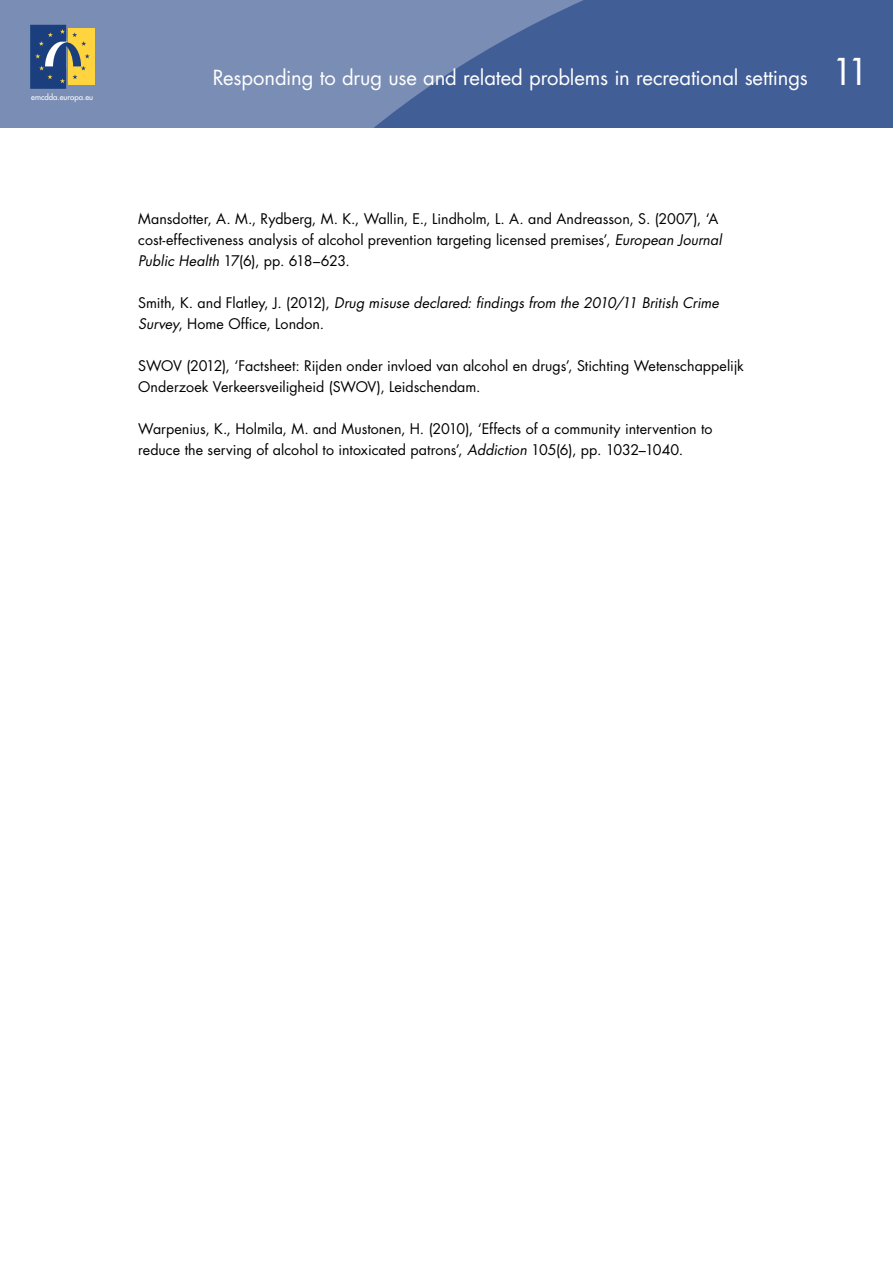
<style>
.page{position:relative;width:893px;height:1263px;background:#fff}
.page>*{position:absolute;margin:0;border:0;box-sizing:border-box;transform-origin:0 0}
.t1{font:20.25px "Futura";letter-spacing:-.005em;color:#fff}
._04-Texto_general{font:14.25px/21px "Futura";color:#000}
._04-Texto_general-2{font:italic 14.25px/21px "Futura";letter-spacing:-.005em;color:#000}
.t2{font:7.8px "Futura";color:#fff}
.s1{font-size:36px}
.s2{font-style:italic}
.s3{font-style:normal}
</style>
<div class="page">
<div style="left:0;top:0;width:893px;height:128px;background:#798db5"></div>
<svg style="left:61px;top:0;width:832px;height:128px;fill:#425e97"></svg>
<div style="left:68px;top:29px;width:26px;height:56px;background:#ffd43f"></div>
<svg style="left:30px;top:25px;width:60px;height:64px"></svg>
<p class="t2" style="left:31px;top:92px;width:63px">emcdda.europa.eu</p>
<h1 class="t1" style="left:213px;top:64px;width:658px">Responding to drug use and related problems in recreational settings <span class="s1">11</span></h1>
<p class="_04-Texto_general" style="left:138px;top:208px;width:585px">Mansdotter, A. M., Rydberg, M. K., Wallin, E., Lindholm, L. A. and Andreasson, S. (2007), ‘A cost-effectiveness analysis of alcohol prevention targeting licensed premises’, <span class="s2">European Journal<br>Public Health</span> 17(6), pp. 618–623.</p>
<p class="_04-Texto_general-2" style="left:138px;top:292px;width:582px"><span class="s3">Smith, K. and Flatley, J. (2012),</span> Drug misuse declared: findings from the 2010/11 British Crime<br>Survey<span class="s3">, Home Office, London.</span></p>
<p class="_04-Texto_general" style="left:138px;top:355px;width:607px">SWOV (2012), ‘Factsheet: Rijden onder invloed van alcohol en drugs’, Stichting Wetenschappelijk<br>Onderzoek Verkeersveiligheid (SWOV), Leidschendam.</p>
<p class="_04-Texto_general" style="left:138px;top:418px;width:576px">Warpenius, K., Holmila, M. and Mustonen, H. (2010), ‘Effects of a community intervention to reduce the serving of alcohol to intoxicated patrons’, <span class="s2">Addiction</span> 105(6), pp. 1032–1040.</p>
</div>
